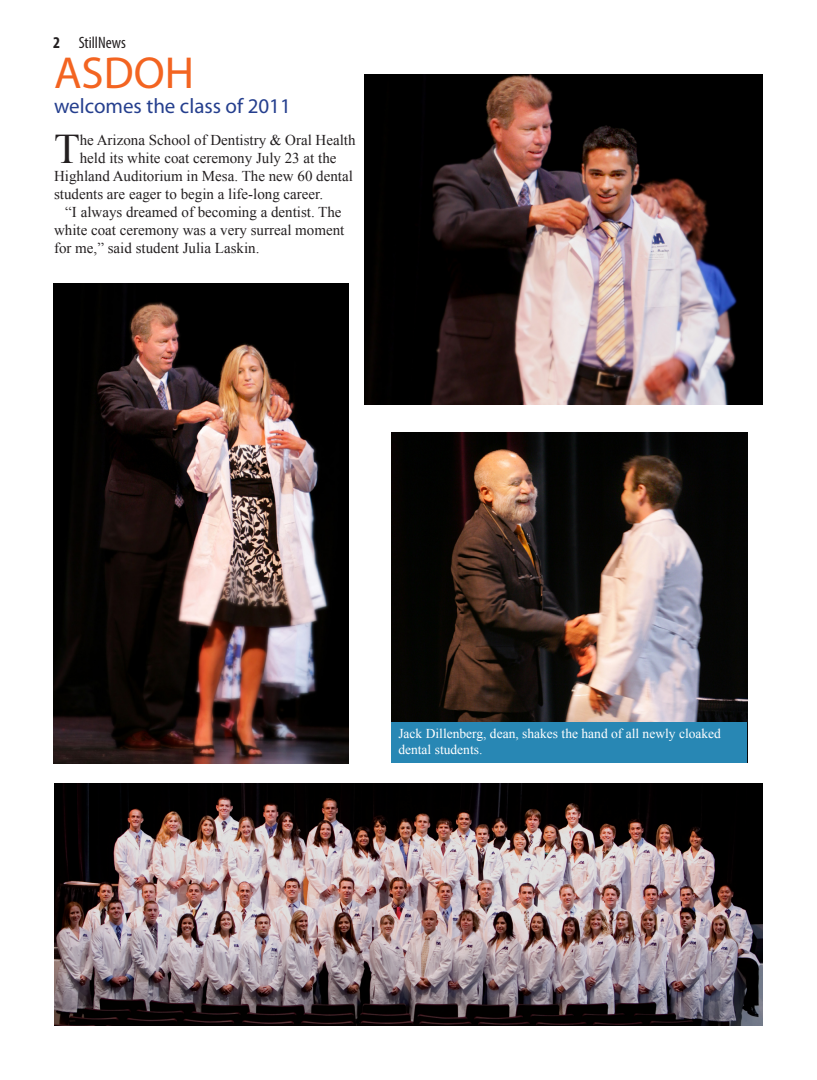
<style>
.page{position:relative;width:817px;height:1080px;background:#fff}
.page>*{position:absolute;margin:0;border:0;box-sizing:border-box;transform-origin:0 0}
.t1{font:45px "Myriad Pro";color:#f36421}
.t2{font:42.15px "Times New Roman";color:#231f20}
.t3{font:21px "Myriad Pro";color:#253f8e}
.t4{font:condensed 16.5px "Myriad Pro";color:#231f20}
.t5{font:15px/18px "Times New Roman";color:#231f20}
.t6{font:13.5px/16.2px "Times New Roman";color:#fff}
.s1{font-weight:700}
</style>
<div class="page">
<img style="left:54px;top:783px;width:709px;height:243px">
<img style="left:392px;top:432px;width:356px;height:331px">
<img style="left:53px;top:284px;width:296px;height:480px">
<img style="left:364px;top:74px;width:399px;height:331px">
<div style="left:392px;top:722px;width:355px;height:41px;background:#2887b4"></div>
<p class="t4" style="left:53px;top:33px;width:74px"><span class="s1">2</span> StillNews</p>
<p class="t1" style="left:54px;top:48px;width:142px">ASDOH</p>
<p class="t3" style="left:54px;top:95px;width:238px">welcomes the class of 2011</p>
<p class="t2" style="left:54px;top:121px;width:27px">T</p>
<p class="t5" style="left:80px;top:131px;width:277px">he Arizona School of Dentistry &amp; Oral Health</p>
<p class="t5" style="left:80px;top:149px;width:258px">held its white coat ceremony July 23 at the</p>
<p class="t5" style="left:54px;top:167px;width:300px">Highland Auditorium in Mesa. The new 60 dental</p>
<p class="t5" style="left:54px;top:185px;width:271px">students are eager to begin a life-long career.</p>
<p class="t5" style="left:54px;top:203px;width:292px;text-indent:11px">“I always dreamed of becoming a dentist. The white coat ceremony was a very surreal moment for me,” said student Julia Laskin.</p>
<p class="t6" style="left:398px;top:725px;width:324px">Jack Dillenberg, dean, shakes the hand of all newly cloaked dental students.</p>
</div>
